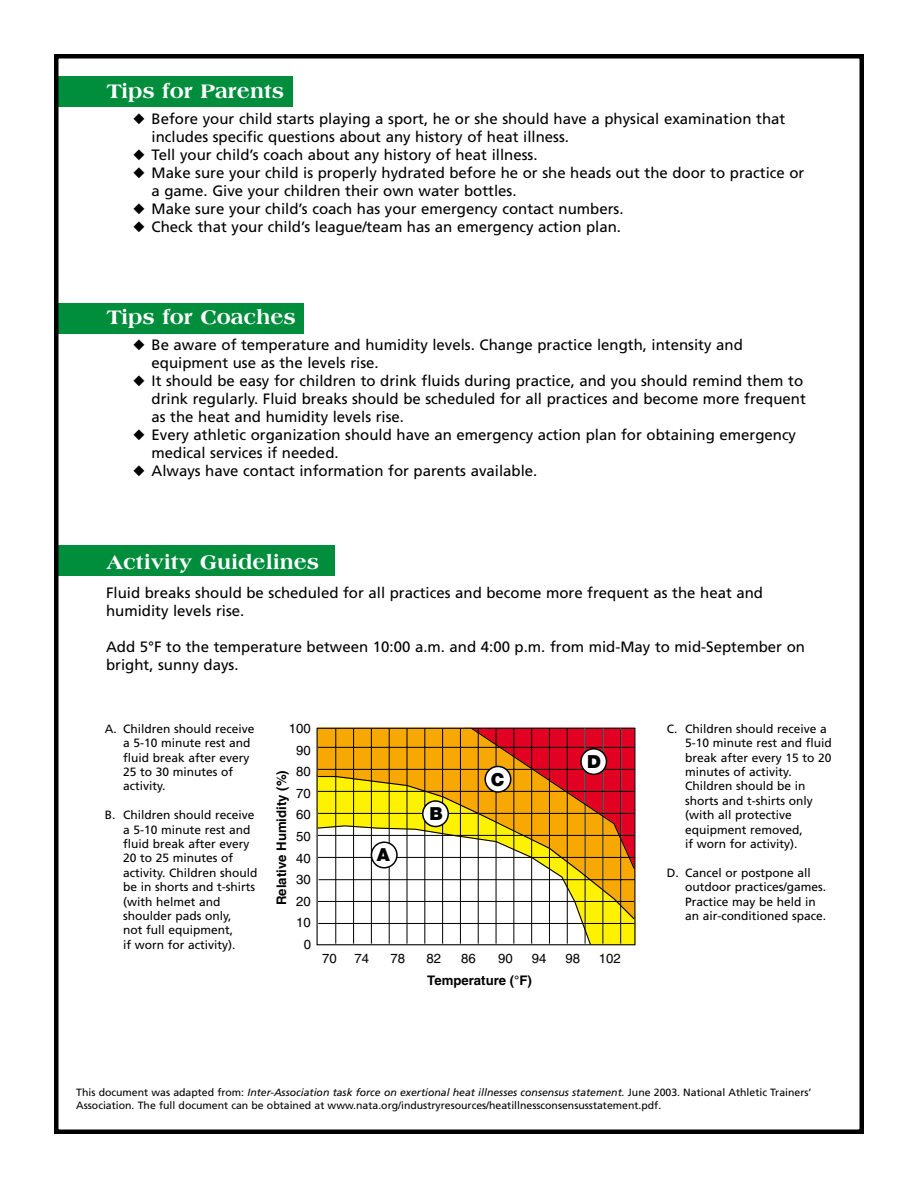
<style>
.page{position:relative;width:918px;height:1188px;background:#fff}
.page>*{position:absolute;margin:0;border:0;box-sizing:border-box;transform-origin:0 0}
.t1{font:800 21px "Americana";color:#fff}
.t2{font:900 18px "Helvetica Neue";color:#000}
.t3{font:15px/18px "Frutiger";color:#000}
.t4{font:13.2px/21.6px "Helvetica";color:#000;text-align:right}
.t5{font:700 13.2px "Helvetica";color:#000}
.t6{font:12px/14.4px "Frutiger";color:#000}
.t7{font:10.5px/12.6px "Frutiger";color:#000}
.s1{font-style:italic}
</style>
<div class="page">
<div style="left:54px;top:546px;width:280px;height:30px;background:#008d3c"></div>
<div style="left:57px;top:303px;width:247px;height:30px;background:#008d3c"></div>
<div style="left:56px;top:76px;width:237px;height:31px;background:#008d3c"></div>
<div style="left:54px;top:54px;width:810px;height:1080px;border:4px solid #000"></div>
<svg style="left:317px;top:727px;width:319px;height:219px"></svg>
<svg style="left:422px;top:800px;width:27px;height:27px"></svg>
<svg style="left:463px;top:727px;width:173px;height:154px;background:#d2742f"></svg>
<svg style="left:371px;top:842px;width:27px;height:26px"></svg>
<h1 class="t1" style="left:106px;top:82px;width:179px">Tips for Parents</h1>
<p class="t3" style="left:152px;top:111px;width:635px;text-indent:-19px">◆ Before your child starts playing a sport, he or she should have a physical examination that includes specific questions about any history of heat illness.</p>
<p class="t3" style="left:133px;top:147px;width:406px">◆ Tell your child’s coach about any history of heat illness.</p>
<p class="t3" style="left:152px;top:165px;width:654px;text-indent:-19px">◆ Make sure your child is properly hydrated before he or she heads out the door to practice or a game. Give your children their own water bottles.</p>
<p class="t3" style="left:133px;top:201px;width:492px">◆ Make sure your child’s coach has your emergency contact numbers.</p>
<p class="t3" style="left:133px;top:219px;width:490px">◆ Check that your child’s league/team has an emergency action plan.</p>
<h1 class="t1" style="left:106px;top:309px;width:191px">Tips for Coaches</h1>
<p class="t3" style="left:152px;top:337px;width:593px;text-indent:-19px">◆ Be aware of temperature and humidity levels. Change practice length, intensity and equipment use as the levels rise.</p>
<p class="t3" style="left:152px;top:373px;width:656px;text-indent:-19px">◆ It should be easy for children to drink fluids during practice, and you should remind them to drink regularly. Fluid breaks should be scheduled for all practices and become more frequent as the heat and humidity levels rise.</p>
<p class="t3" style="left:152px;top:427px;width:646px;text-indent:-19px">◆ Every athletic organization should have an emergency action plan for obtaining emergency medical services if needed.</p>
<p class="t3" style="left:133px;top:463px;width:406px">◆ Always have contact information for parents available.</p>
<h1 class="t1" style="left:106px;top:554px;width:214px">Activity Guidelines</h1>
<p class="t3" style="left:106px;top:585px;width:659px">Fluid breaks should be scheduled for all practices and become more frequent as the heat and humidity levels rise.</p>
<p class="t3" style="left:106px;top:639px;width:700px">Add 5°F to the temperature between 10:00 a.m. and 4:00 p.m. from mid-May to mid-September on bright, sunny days.</p>
<p class="t6" style="left:123px;top:722px;width:133px;text-indent:-19px">A. Children should receive a 5-10 minute rest and fluid break after every<br>25 to 30 minutes of activity.</p>
<p class="t6" style="left:123px;top:809px;width:136px;text-indent:-19px">B. Children should receive a 5-10 minute rest and fluid break after every<br>20 to 25 minutes of activity. Children should be in shorts and t-shirts (with helmet and shoulder pads only,<br>not full equipment,<br>if worn for activity).</p>
<p class="t4" style="left:289px;top:719px;width:24px">100<br>90<br>80<br>70<br>60<br>50<br>40<br>30<br>20<br>10<br>0</p>
<p class="t5" style="left:277px;top:905px;width:136px;rotate:-90deg">Relative Humidity (%)</p>
<p class="t4" style="left:322px;top:949px;width:16px">70</p>
<p class="t2" style="left:377px;top:848px;width:14px">A</p>
<p class="t2" style="left:429px;top:807px;width:15px">B</p>
<p class="t2" style="left:491px;top:773px;width:15px">C</p>
<p class="t2" style="left:587px;top:755px;width:16px">D</p>
<p class="t4" style="left:355px;top:949px;width:16px">74</p>
<p class="t4" style="left:426px;top:949px;width:16px">82</p>
<p class="t4" style="left:391px;top:949px;width:16px">78</p>
<p class="t4" style="left:461px;top:949px;width:16px">86</p>
<p class="t4" style="left:498px;top:949px;width:16px">90</p>
<p class="t4" style="left:532px;top:949px;width:16px">94</p>
<p class="t4" style="left:566px;top:949px;width:16px">98</p>
<p class="t4" style="left:599px;top:949px;width:24px">102</p>
<p class="t5" style="left:427px;top:975px;width:106px">Temperature (°F)</p>
<p class="t6" style="left:685px;top:722px;width:148px;text-indent:-19px">C. Children should receive a<br>5-10 minute rest and fluid break after every 15 to 20 minutes of activity.<br>Children should be in shorts and t-shirts only (with all protective equipment removed,<br>if worn for activity).</p>
<p class="t6" style="left:685px;top:866px;width:143px;text-indent:-19px">D. Cancel or postpone all outdoor practices/games.<br>Practice may be held in an air-conditioned space.</p>
<p class="t7" style="left:76px;top:1087px;width:737px">This document was adapted from: <span class="s1">Inter-Association task force on exertional heat illnesses consensus statement.</span> June 2003. National Athletic Trainers’<br>Association. The full document can be obtained at www.nata.org/industryresources/heatillnessconsensusstatement.pdf.</p>
</div>
